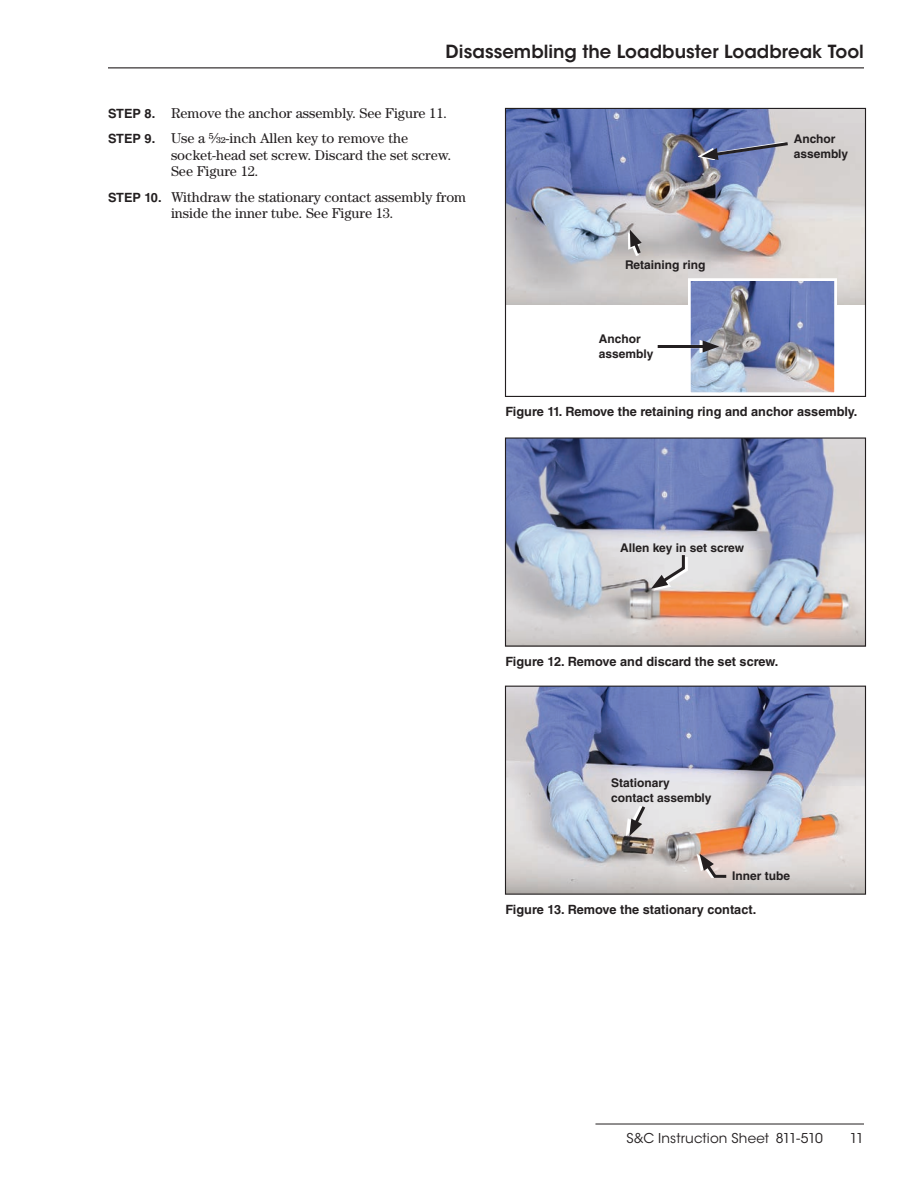
<style>
.page{position:relative;width:918px;height:1188px;background:#fff}
.page>*{position:absolute;margin:0;border:0;box-sizing:border-box;transform-origin:0 0}
.t1{font:600 18px "ITC Avant Garde Std";color:#231f20}
.t2{font:14.25px/16.5px "Century Std";color:#231f20}
.t3{font:13.5px "ITC Avant Garde Std";letter-spacing:.01em;color:#231f20}
.t4{font:700 12.75px "Helvetica LT Std";color:#231f20}
.t5{font:700 12px/15px "Helvetica LT Std";color:#231f20}
.s1{font-family:"Helvetica LT Std";font-weight:700;font-size:12.75px}
.s2{font-family:"New Century Schlbk LT Std Fra"}
</style>
<div class="page">
<hr style="left:108px;top:67px;width:756px;height:1px;background:#231f20">
<hr style="left:595px;top:1124px;width:269px;height:1px;background:#231f20">
<img style="left:507px;top:110px;width:357px;height:194px">
<svg style="left:698px;top:142px;width:3px;height:18px"></svg>
<svg style="left:701px;top:140px;width:90px;height:20px;background:#767fa4"></svg>
<svg style="left:628px;top:232px;width:2px;height:24px"></svg>
<svg style="left:630px;top:230px;width:13px;height:27px"></svg>
<img style="left:692px;top:282px;width:141px;height:109px">
<div style="left:688px;top:278px;width:149px;height:117px;border:3px solid #fff"></div>
<svg style="left:657px;top:340px;width:46px;height:13px"></svg>
<hr style="left:658px;top:345px;width:51px;height:3px;background:#231f20">
<svg style="left:703px;top:340px;width:16px;height:13px"></svg>
<div style="left:505px;top:108px;width:361px;height:289px;border:1px solid #231f20"></div>
<img style="left:507px;top:439px;width:357px;height:206px">
<svg style="left:653px;top:557px;width:34px;height:33px"></svg>
<svg style="left:651px;top:552px;width:35px;height:37px"></svg>
<div style="left:505px;top:437px;width:361px;height:210px;border:1px solid #231f20"></div>
<img style="left:507px;top:688px;width:357px;height:205px">
<svg style="left:626px;top:806px;width:3px;height:30px"></svg>
<svg style="left:629px;top:803px;width:19px;height:33px"></svg>
<svg style="left:696px;top:854px;width:4px;height:24px"></svg>
<svg style="left:700px;top:854px;width:29px;height:25px"></svg>
<div style="left:505px;top:686px;width:361px;height:209px;border:1px solid #231f20"></div>
<p class="t1" style="left:446px;top:40px;width:420px">Disassembling the Loadbuster Loadbreak Tool</p>
<p class="t4" style="left:108px;top:106px;width:18px">Step</p>
<p class="t2" style="left:145px;top:104px;width:304px"><span class="s1">8.</span> Remove the anchor assembly. See Figure 11.</p>
<p class="t4" style="left:108px;top:131px;width:18px">Step</p>
<p class="t2" style="left:171px;top:130px;width:282px;text-indent:-26px"><span class="s1">9.</span> Use a <span class="s2">5/32</span>-inch Allen key to remove the socket-head set screw. Discard the set screw.<br>See Figure 12.</p>
<p class="t4" style="left:108px;top:190px;width:18px">Step</p>
<p class="t2" style="left:171px;top:188px;width:297px;text-indent:-26px"><span class="s1">10.</span> Withdraw the stationary contact assembly from inside the inner tube. See Figure 13.</p>
<p class="t5" style="left:625px;top:257px;width:82px">Retaining ring</p>
<p class="t5" style="left:599px;top:331px;width:56px">Anchor assembly</p>
<p class="t5" style="left:794px;top:131px;width:56px">Anchor assembly</p>
<p class="t4" style="left:506px;top:404px;width:352px">Figure 11. Remove the retaining ring and anchor assembly.</p>
<p class="t5" style="left:620px;top:540px;width:125px">Allen key in set screw</p>
<p class="t4" style="left:506px;top:654px;width:273px">Figure 12. Remove and discard the set screw.</p>
<p class="t5" style="left:611px;top:775px;width:102px">Stationary contact assembly</p>
<p class="t5" style="left:732px;top:868px;width:59px">Inner tube</p>
<p class="t4" style="left:506px;top:902px;width:251px">Figure 13. Remove the stationary contact.</p>
<p class="t3" style="left:626px;top:1130px;width:198px">S&amp;C Instruction Sheet 811-510</p>
<p class="t3" style="left:850px;top:1130px;width:16px">11</p>
</div>
